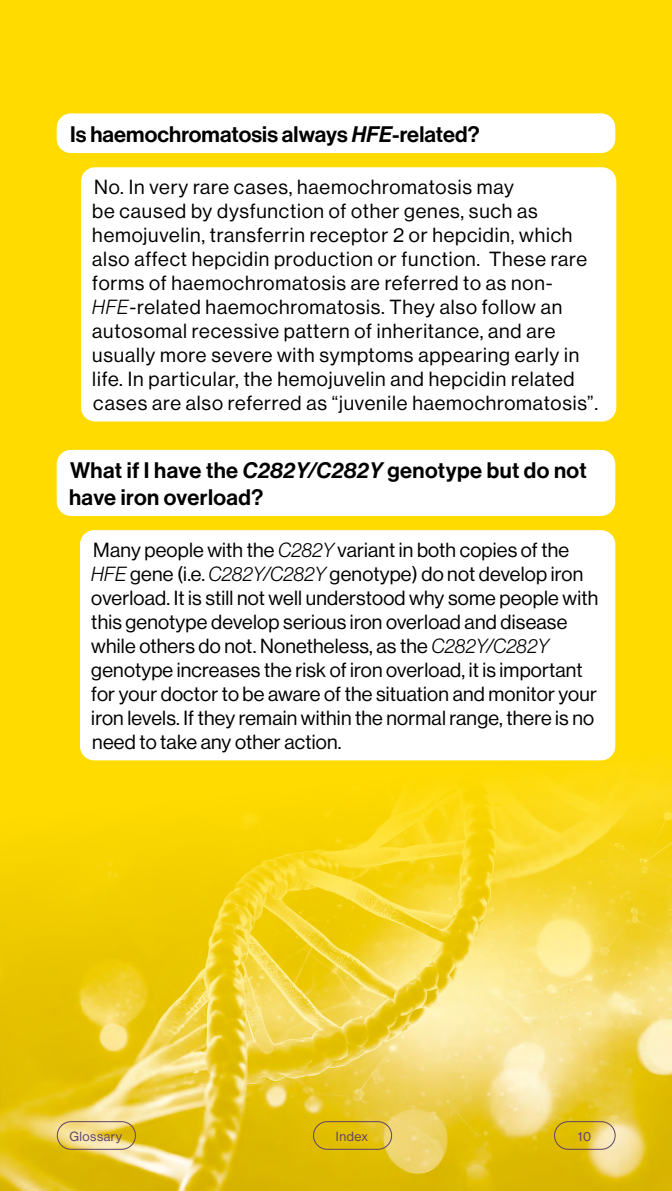
<style>
.page{position:relative;width:672px;height:1191px;background:#ffdb00}
.page>*{position:absolute;margin:0;border:0;box-sizing:border-box;transform-origin:0 0}
.t1{font:22px/26.4px "N Haas Grotesk DS Pro 65 Md";letter-spacing:.005em;color:#000}
.t2{font:20px/24px "N Haas Grotesk DS Pro 55 Rg";letter-spacing:.025em;color:#000}
.t3{font:13px "N Haas Grotesk DS Pro 55 Rg";letter-spacing:.04em;color:#5e406b}
.s1{font-family:"N Haas Grotesk DS Pro 66 Md It"}
.s2{font-family:"N Haas Grotesk DS Pro 46 Lt It"}
</style>
<div class="page">
<img style="left:0;top:742px;width:672px;height:449px">
<div style="left:313px;top:1121px;width:79px;height:28px;border:1px solid #5e406b;border-radius:14px"></div>
<div style="left:57px;top:1121px;width:79px;height:28px;border:1px solid #5e406b;border-radius:14px"></div>
<div style="left:554px;top:1121px;width:61px;height:28px;border:1px solid #5e406b;border-radius:14px"></div>
<div style="left:81px;top:167px;width:535px;height:254px;background:#fff;border-radius:14px"></div>
<div style="left:80px;top:530px;width:535px;height:230px;background:#fff;border-radius:14px"></div>
<div style="left:57px;top:113px;width:558px;height:40px;background:#fff;border-radius:14px"></div>
<div style="left:57px;top:450px;width:558px;height:66px;background:#fff;border-radius:14px"></div>
<p class="t1" style="left:70px;top:121px;width:411px">Is haemochromatosis always <span class="s1">HFE</span>-related?</p>
<p class="t2" style="left:92px;top:175px;width:507px">No. In very rare cases, haemochromatosis may<br>be caused by dysfunction of other genes, such as hemojuvelin, transferrin receptor 2 or hepcidin, which also affect hepcidin production or function. These rare forms of haemochromatosis are referred to as non-<span class="s2">HFE</span>-related haemochromatosis. They also follow an autosomal recessive pattern of inheritance, and are usually more severe with symptoms appearing early in life. In particular, the hemojuvelin and hepcidin related cases are also referred as “juvenile haemochromatosis”.</p>
<p class="t1" style="left:69px;top:457px;width:519px">What if I have the <span class="s1">C282Y/C282Y</span> genotype but do not have iron overload?</p>
<p class="t2" style="left:91px;top:538px;width:508px">Many people with the <span class="s2">C282Y</span> variant in both copies of the <span class="s2">HFE</span> gene (i.e. <span class="s2">C282Y/C282Y</span> genotype) do not develop iron overload. It is still not well understood why some people with this genotype develop serious iron overload and disease while others do not. Nonetheless, as the <span class="s2">C282Y/C282Y </span>genotype increases the risk of iron overload, it is important for your doctor to be aware of the situation and monitor your iron levels. If they remain within the normal range, there is no need to take any other action.</p>
<p class="t3" style="left:69px;top:1128px;width:54px">Glossary</p>
<p class="t3" style="left:336px;top:1128px;width:34px">Index</p>
<p class="t3" style="left:578px;top:1128px;width:15px">10</p>
</div>
